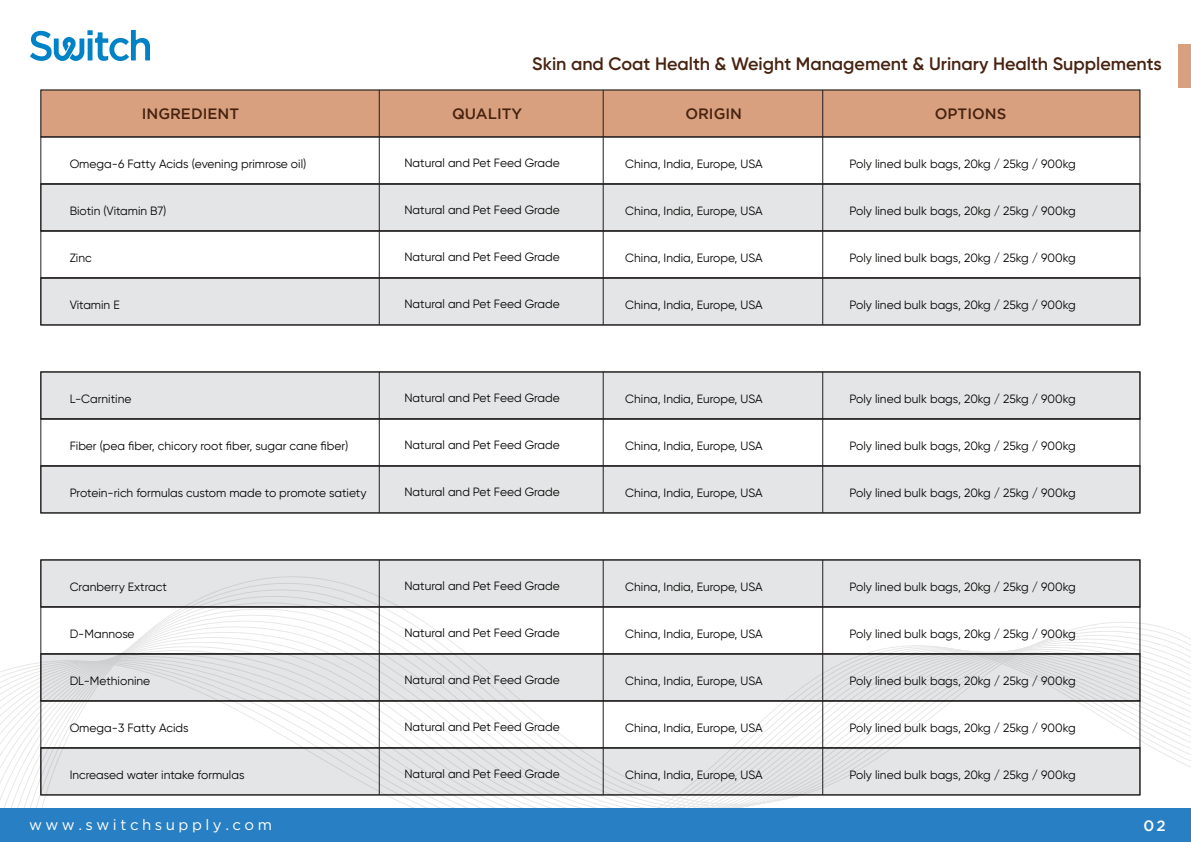
<style>
.page{position:relative;width:1191px;height:842px;background:#fff}
.page>*{position:absolute;margin:0;border:0;box-sizing:border-box;transform-origin:0 0}
.t1{font:600 18px "Gilroy";color:#472210}
.t2{font:500 15px "Gotham";color:#472210}
.t3{font:15px "Gotham";letter-spacing:.235em;color:#fff}
.t4{font:500 15px "Gotham";color:#fff}
.t5{font:12px "Gilroy";color:#040503}
</style>
<div class="page">
<div style="left:41px;top:184px;width:1099px;height:47px;background:#e4e5e6"></div>
<div style="left:41px;top:278px;width:1099px;height:47px;background:#e4e5e6"></div>
<div style="left:41px;top:372px;width:1099px;height:47px;background:#e4e5e6"></div>
<div style="left:41px;top:466px;width:1099px;height:47px;background:#e4e5e6"></div>
<div style="left:41px;top:560px;width:1099px;height:47px;background:#e4e5e6"></div>
<svg style="left:30px;top:30px;width:120px;height:31px"></svg>
<div style="left:40px;top:89px;width:1100px;height:48px;background:#d8a07e"></div>
<div style="left:41px;top:137px;width:1099px;height:47px;border:1px solid #231f20"></div>
<div style="left:41px;top:184px;width:1099px;height:47px;border:1px solid #231f20"></div>
<div style="left:41px;top:231px;width:1099px;height:47px;border:1px solid #231f20"></div>
<div style="left:41px;top:278px;width:1099px;height:47px;border:1px solid #231f20"></div>
<div style="left:41px;top:372px;width:1099px;height:47px;border:1px solid #231f20"></div>
<div style="left:41px;top:419px;width:1099px;height:47px;border:1px solid #231f20"></div>
<div style="left:41px;top:466px;width:1099px;height:47px;border:1px solid #231f20"></div>
<hr style="left:379px;top:372px;width:1px;height:141px;background:#231f20">
<hr style="left:379px;top:560px;width:1px;height:235px;background:#231f20">
<hr style="left:379px;top:90px;width:1px;height:235px;background:#231f20">
<hr style="left:603px;top:372px;width:1px;height:141px;background:#231f20">
<hr style="left:603px;top:560px;width:1px;height:235px;background:#231f20">
<hr style="left:603px;top:90px;width:1px;height:235px;background:#231f20">
<hr style="left:822px;top:372px;width:1px;height:141px;background:#231f20">
<hr style="left:822px;top:560px;width:1px;height:235px;background:#231f20">
<hr style="left:822px;top:90px;width:1px;height:235px;background:#231f20">
<svg style="left:26px;top:576px;width:1165px;height:266px"></svg>
<div style="left:0;top:808px;width:1190px;height:34px;background:#297fc3"></div>
<div style="left:1178px;top:44px;width:13px;height:44px;background:#d8a07e"></div>
<p class="t2" style="left:142px;top:105px;width:99px">INGREDIENT</p>
<p class="t5" style="left:70px;top:156px;width:238px">Omega-6 Fatty Acids (evening primrose oil)</p>
<p class="t5" style="left:70px;top:203px;width:98px">Biotin (Vitamin B7)</p>
<p class="t5" style="left:70px;top:250px;width:24px">Zinc</p>
<p class="t5" style="left:70px;top:297px;width:52px">Vitamin E</p>
<p class="t5" style="left:70px;top:391px;width:63px">L-Carnitine</p>
<p class="t5" style="left:70px;top:438px;width:280px">Fiber (pea fiber, chicory root fiber, sugar cane fiber)</p>
<p class="t5" style="left:70px;top:485px;width:298px">Protein-rich formulas custom made to promote satiety</p>
<p class="t5" style="left:70px;top:579px;width:99px">Cranberry Extract</p>
<p class="t5" style="left:70px;top:626px;width:66px">D-Mannose</p>
<p class="t5" style="left:70px;top:673px;width:82px">DL-Methionine</p>
<p class="t5" style="left:70px;top:720px;width:121px">Omega-3 Fatty Acids</p>
<p class="t5" style="left:70px;top:767px;width:176px">Increased water intake formulas</p>
<h1 class="t1" style="left:532px;top:53px;width:631px">Skin and Coat Health &amp; Weight Management &amp; Urinary Health Supplements</h1>
<p class="t2" style="left:452px;top:105px;width:72px">QUALITY</p>
<p class="t2" style="left:685px;top:105px;width:58px">ORIGIN</p>
<p class="t2" style="left:935px;top:105px;width:73px">OPTIONS</p>
<p class="t5" style="left:404px;top:155px;width:157px">Natural and Pet Feed Grade</p>
<p class="t5" style="left:404px;top:202px;width:157px">Natural and Pet Feed Grade</p>
<p class="t5" style="left:404px;top:249px;width:157px">Natural and Pet Feed Grade</p>
<p class="t5" style="left:404px;top:296px;width:157px">Natural and Pet Feed Grade</p>
<p class="t5" style="left:404px;top:390px;width:157px">Natural and Pet Feed Grade</p>
<p class="t5" style="left:404px;top:437px;width:157px">Natural and Pet Feed Grade</p>
<p class="t5" style="left:404px;top:484px;width:157px">Natural and Pet Feed Grade</p>
<p class="t5" style="left:404px;top:578px;width:157px">Natural and Pet Feed Grade</p>
<p class="t5" style="left:404px;top:625px;width:157px">Natural and Pet Feed Grade</p>
<p class="t5" style="left:404px;top:672px;width:157px">Natural and Pet Feed Grade</p>
<p class="t5" style="left:404px;top:719px;width:157px">Natural and Pet Feed Grade</p>
<p class="t5" style="left:404px;top:766px;width:157px">Natural and Pet Feed Grade</p>
<p class="t5" style="left:625px;top:156px;width:139px">China, India, Europe, USA</p>
<p class="t5" style="left:625px;top:203px;width:139px">China, India, Europe, USA</p>
<p class="t5" style="left:625px;top:250px;width:139px">China, India, Europe, USA</p>
<p class="t5" style="left:625px;top:297px;width:139px">China, India, Europe, USA</p>
<p class="t5" style="left:625px;top:391px;width:139px">China, India, Europe, USA</p>
<p class="t5" style="left:625px;top:438px;width:139px">China, India, Europe, USA</p>
<p class="t5" style="left:625px;top:485px;width:139px">China, India, Europe, USA</p>
<p class="t5" style="left:625px;top:579px;width:139px">China, India, Europe, USA</p>
<p class="t5" style="left:625px;top:626px;width:139px">China, India, Europe, USA</p>
<p class="t5" style="left:625px;top:673px;width:139px">China, India, Europe, USA</p>
<p class="t5" style="left:625px;top:720px;width:139px">China, India, Europe, USA</p>
<p class="t5" style="left:625px;top:767px;width:139px">China, India, Europe, USA</p>
<p class="t5" style="left:849px;top:156px;width:228px">Poly lined bulk bags, 20kg / 25kg / 900kg</p>
<p class="t5" style="left:849px;top:203px;width:228px">Poly lined bulk bags, 20kg / 25kg / 900kg</p>
<p class="t5" style="left:849px;top:250px;width:228px">Poly lined bulk bags, 20kg / 25kg / 900kg</p>
<p class="t5" style="left:849px;top:297px;width:228px">Poly lined bulk bags, 20kg / 25kg / 900kg</p>
<p class="t5" style="left:849px;top:391px;width:228px">Poly lined bulk bags, 20kg / 25kg / 900kg</p>
<p class="t5" style="left:849px;top:438px;width:228px">Poly lined bulk bags, 20kg / 25kg / 900kg</p>
<p class="t5" style="left:849px;top:485px;width:228px">Poly lined bulk bags, 20kg / 25kg / 900kg</p>
<p class="t5" style="left:849px;top:579px;width:228px">Poly lined bulk bags, 20kg / 25kg / 900kg</p>
<p class="t5" style="left:849px;top:626px;width:228px">Poly lined bulk bags, 20kg / 25kg / 900kg</p>
<p class="t5" style="left:849px;top:673px;width:228px">Poly lined bulk bags, 20kg / 25kg / 900kg</p>
<p class="t5" style="left:849px;top:720px;width:228px">Poly lined bulk bags, 20kg / 25kg / 900kg</p>
<p class="t5" style="left:849px;top:767px;width:228px">Poly lined bulk bags, 20kg / 25kg / 900kg</p>
<p class="t3" style="left:29px;top:817px;width:244px">www.switchsupply.com</p>
<p class="t4" style="left:1143px;top:817px;width:24px">02</p>
</div>
